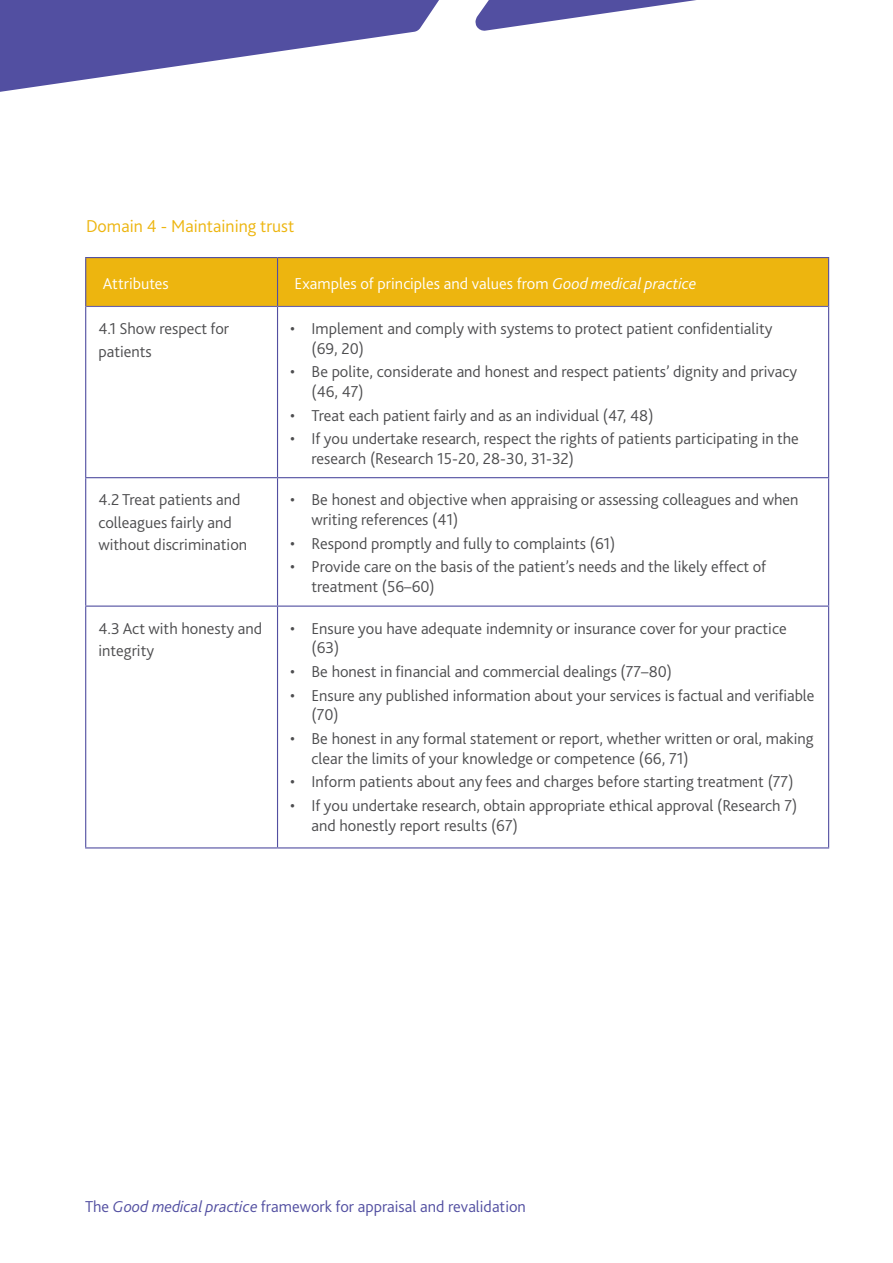
<style>
.page{position:relative;width:893px;height:1263px;background:#fff}
.page>*{position:absolute;margin:0;border:0;box-sizing:border-box;transform-origin:0 0}
.t1{font:300 18px "Bliss 2";color:#edb50f}
.t2{font:300 16.5px/19.5px "Bliss 2";color:#4d4d4f}
.t3{font:300 16.5px "Bliss 2";color:#fff}
.t4{font:300 16.5px "Bliss 2";color:#524fa1}
.s1{font-style:italic}
</style>
<div class="page">
<svg style="left:583px;top:0;width:113px;height:17px"></svg>
<svg style="left:0;top:0;width:583px;height:92px;fill:#524fa1"></svg>
<div style="left:86px;top:258px;width:742px;height:48px;background:#edb50f"></div>
<hr style="left:85px;top:258px;width:1px;height:48px;background:#524fa1">
<hr style="left:85px;top:257px;width:193px;height:1px;background:#524fa1">
<hr style="left:86px;top:306px;width:192px;height:1px;background:#6863ac">
<hr style="left:278px;top:257px;width:551px;height:1px;background:#524fa1">
<hr style="left:277px;top:258px;width:1px;height:48px;background:#524fa1">
<hr style="left:828px;top:258px;width:1px;height:48px;background:#524fa1">
<hr style="left:828px;top:478px;width:1px;height:127px;background:#524fa1">
<hr style="left:278px;top:306px;width:550px;height:1px;background:#6863ac">
<hr style="left:85px;top:607px;width:1px;height:240px;background:#524fa1">
<hr style="left:85px;top:847px;width:193px;height:1px;background:#524fa1">
<hr style="left:277px;top:607px;width:1px;height:240px;background:#524fa1">
<hr style="left:278px;top:605px;width:551px;height:2px;background:#524fa1">
<hr style="left:828px;top:607px;width:1px;height:240px;background:#524fa1">
<hr style="left:278px;top:847px;width:551px;height:1px;background:#524fa1">
<hr style="left:85px;top:306px;width:1px;height:171px;background:#524fa1">
<hr style="left:277px;top:307px;width:1px;height:170px;background:#524fa1">
<hr style="left:828px;top:306px;width:1px;height:171px;background:#524fa1">
<hr style="left:85px;top:478px;width:1px;height:127px;background:#524fa1">
<hr style="left:85px;top:477px;width:193px;height:1px;background:#524fa1">
<hr style="left:277px;top:478px;width:1px;height:127px;background:#524fa1">
<hr style="left:278px;top:477px;width:551px;height:1px;background:#524fa1">
<hr style="left:85px;top:605px;width:193px;height:2px;background:#524fa1">
<p class="t1" style="left:86px;top:215px;width:210px">Domain 4 - Maintaining trust</p>
<p class="t3" style="left:103px;top:274px;width:68px">Attributes</p>
<p class="t3" style="left:295px;top:274px;width:403px">Examples of principles and values from <span class="s1">Good medical practice</span></p>
<p class="t2" style="left:98px;top:317px;width:132px;line-height:22.5px">4.1 Show respect for patients</p>
<p class="t2" style="left:312px;top:318px;width:462px;text-indent:-21px">• Implement and comply with systems to protect patient confidentiality (69, 20)</p>
<p class="t2" style="left:312px;top:362px;width:487px;text-indent:-21px">• Be polite, considerate and honest and respect patients’ dignity and privacy (46, 47)</p>
<p class="t2" style="left:290px;top:405px;width:365px">• Treat each patient fairly and as an individual (47, 48)</p>
<p class="t2" style="left:312px;top:429px;width:489px;text-indent:-21px">• If you undertake research, respect the rights of patients participating in the research (Research 15-20, 28-30, 31-32)</p>
<p class="t2" style="left:98px;top:488px;width:150px;line-height:22.5px">4.2 Treat patients and colleagues fairly and without discrimination</p>
<p class="t2" style="left:311px;top:490px;width:488px;text-indent:-21px">• Be honest and objective when appraising or assessing colleagues and when writing references (41)</p>
<p class="t2" style="left:290px;top:533px;width:327px">• Respond promptly and fully to complaints (61)</p>
<p class="t2" style="left:311px;top:557px;width:456px;text-indent:-21px">• Provide care on the basis of the patient’s needs and the likely effect of treatment (56–60)</p>
<p class="t2" style="left:98px;top:617px;width:165px;line-height:22.5px">4.3 Act with honesty and integrity</p>
<p class="t2" style="left:311px;top:618px;width:477px;text-indent:-21px">• Ensure you have adequate indemnity or insurance cover for your practice (63)</p>
<p class="t2" style="left:290px;top:661px;width:383px">• Be honest in financial and commercial dealings (77–80)</p>
<p class="t2" style="left:311px;top:685px;width:505px;text-indent:-21px">• Ensure any published information about your services is factual and verifiable (70)</p>
<p class="t2" style="left:311px;top:728px;width:504px;text-indent:-21px">• Be honest in any formal statement or report, whether written or oral, making clear the limits of your knowledge or competence (66, 71)</p>
<p class="t2" style="left:290px;top:772px;width:505px">• Inform patients about any fees and charges before starting treatment (77)</p>
<p class="t2" style="left:311px;top:795px;width:487px;text-indent:-21px">• If you undertake research, obtain appropriate ethical approval (Research 7) and honestly report results (67)</p>
<p class="t4" style="left:85px;top:1196px;width:442px">The <span class="s1">Good medical practice</span> framework for appraisal and revalidation</p>
</div>
